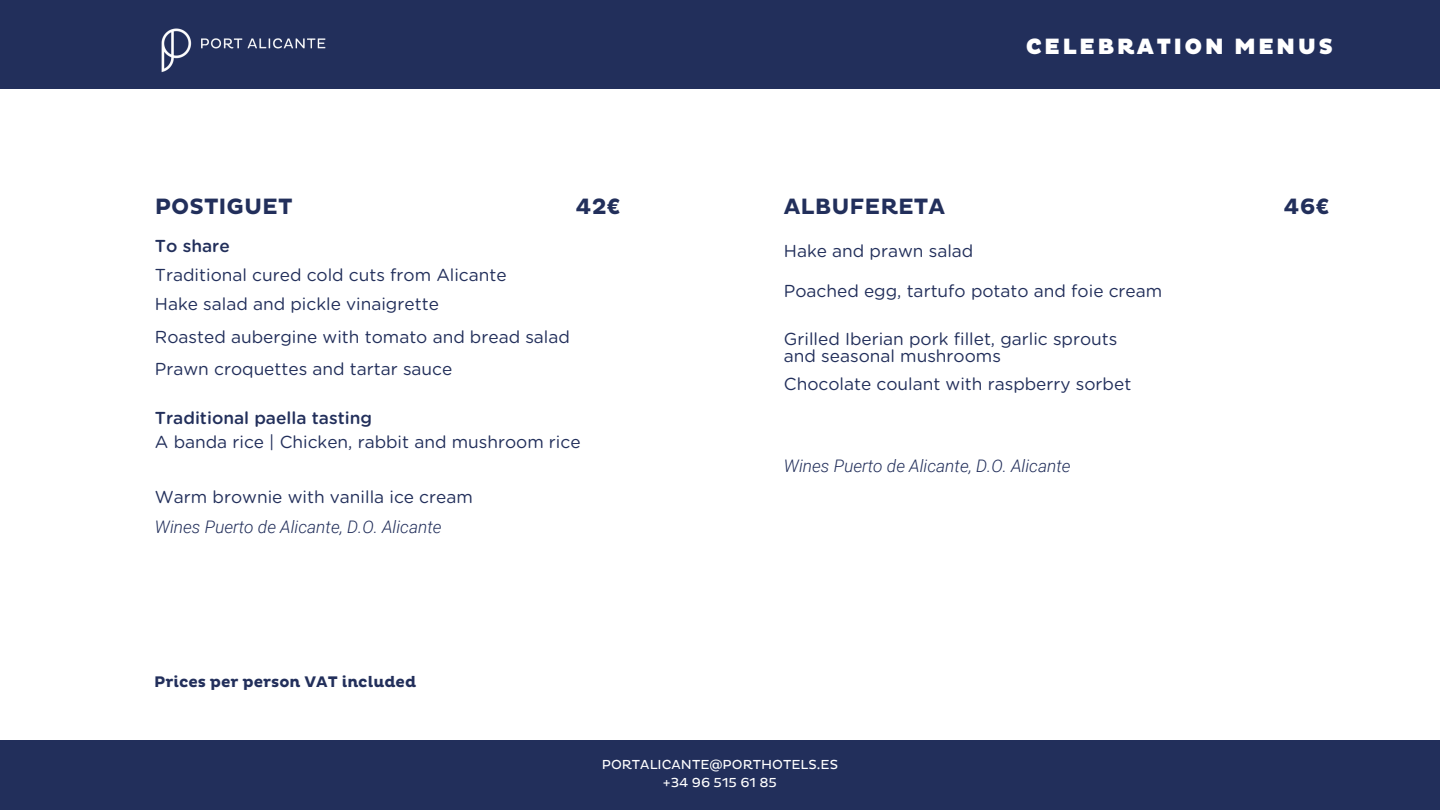
<style>
.page{position:relative;width:1440px;height:810px;background:#fff}
.page>*{position:absolute;margin:0;border:0;box-sizing:border-box;transform-origin:0 0}
.t1{font:700 22.6px "Pluto";color:#222f5b}
.t2{font:900 22.6px "Pluto";letter-spacing:.1em;color:#fff}
.t3{font:17.3px/17.2px "Gotham Rounded";color:#222f5b}
.t4{font:italic 300 17.3px "Roboto";color:#222f5b}
.t5{font:500 17.3px "Gotham Rounded";color:#222f5b}
.t6{font:700 15.6px "Pluto";color:#222f5b}
.t7{font:13.2px "Pluto";color:#fff}
</style>
<div class="page">
<div style="left:0;top:0;width:1440px;height:88px;background:#222f5b"></div>
<img style="left:135px;top:28px;width:221px;height:61px">
<div style="left:0;top:741px;width:1440px;height:69px;background:#222f5b"></div>
<h1 class="t1" style="left:155px;top:193px;width:139px">POSTIGUET</h1>
<h2 class="t1" style="left:576px;top:193px;width:46px">42€</h2>
<h4 class="t5" style="left:155px;top:238px;width:76px">To share</h4>
<h4 class="t3" style="left:155px;top:267px;width:353px">Traditional cured cold cuts from Alicante</h4>
<h4 class="t3" style="left:155px;top:296px;width:285px">Hake salad and pickle vinaigrette</h4>
<h4 class="t3" style="left:155px;top:329px;width:417px">Roasted aubergine with tomato and bread salad</h4>
<h4 class="t3" style="left:155px;top:361px;width:299px">Prawn croquettes and tartar sauce</h4>
<h4 class="t5" style="left:155px;top:410px;width:219px">Traditional paella tasting</h4>
<h4 class="t3" style="left:155px;top:435px;width:427px">A banda rice | Chicken, rabbit and mushroom rice</h4>
<h4 class="t3" style="left:155px;top:489px;width:319px">Warm brownie with vanilla ice cream</h4>
<h4 class="t4" style="left:155px;top:517px;width:288px">Wines Puerto de Alicante, D.O. Alicante</h4>
<p class="t6" style="left:154px;top:673px;width:264px">Prices per person VAT included</p>
<p class="t2" style="left:1026px;top:33px;width:309px">CELEBRATION MENUS</p>
<h1 class="t1" style="left:784px;top:193px;width:163px">ALBUFERETA</h1>
<h4 class="t1" style="left:1284px;top:193px;width:47px">46€</h4>
<h4 class="t3" style="left:784px;top:243px;width:191px">Hake and prawn salad</h4>
<h4 class="t3" style="left:784px;top:283px;width:380px">Poached egg, tartufo potato and foie cream</h4>
<h2 class="t3" style="left:784px;top:331px;width:335px">Grilled Iberian pork fillet, garlic sprouts and seasonal mushrooms</h2>
<h4 class="t3" style="left:784px;top:377px;width:349px">Chocolate coulant with raspberry sorbet</h4>
<h4 class="t4" style="left:784px;top:455px;width:288px">Wines Puerto de Alicante, D.O. Alicante</h4>
<h3 class="t7" style="left:602px;top:757px;width:238px">PORTALICANTE@PORTHOTELS.ES</h3>
<p class="t7" style="left:663px;top:775px;width:116px">+34 96 515 61 85</p>
</div>
